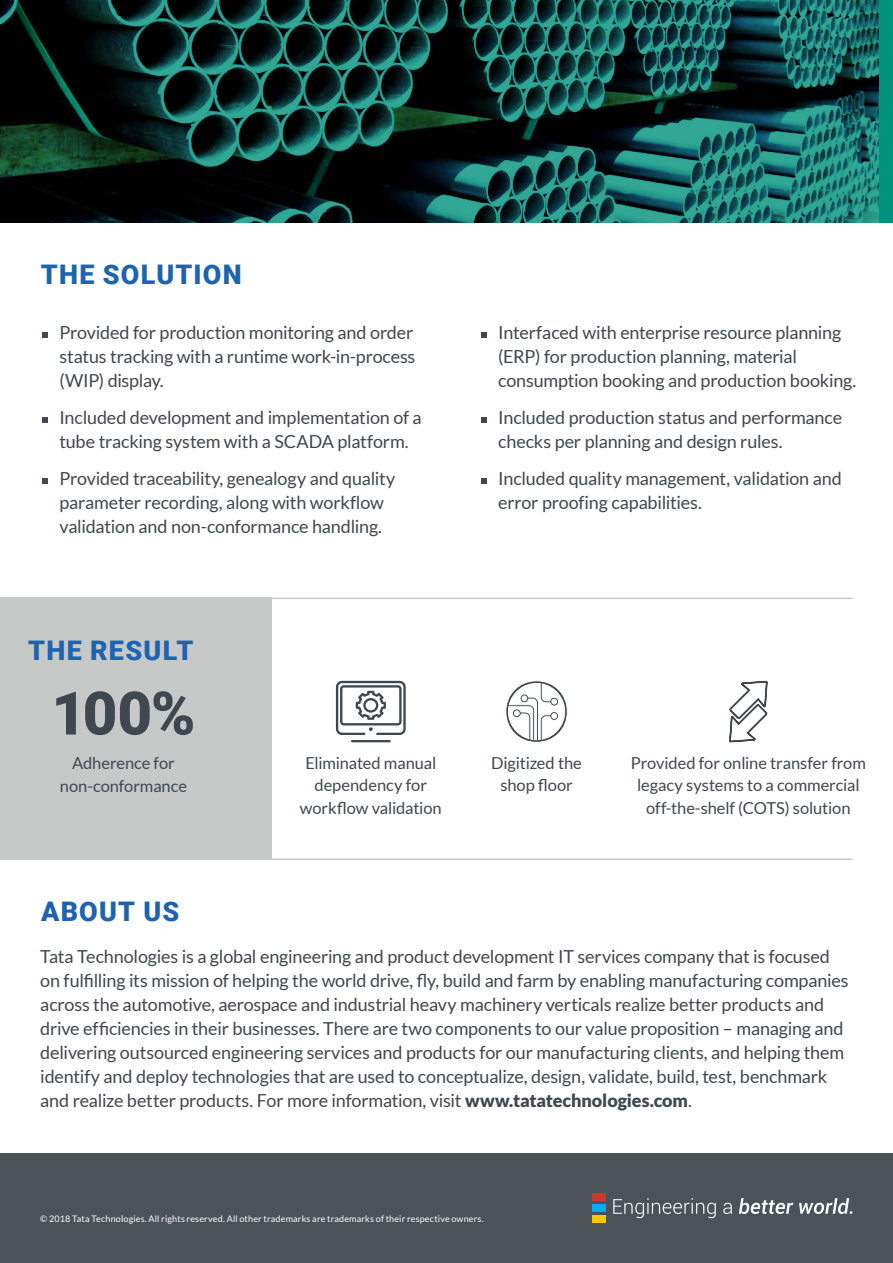
<style>
.page{position:relative;width:893px;height:1263px;background:#fff}
.page>*{position:absolute;margin:0;border:0;box-sizing:border-box;transform-origin:0 0}
.t1{font:900 60px "Roboto";color:#40474f}
.t2{font:900 27px "Roboto";letter-spacing:.045em;color:#1e63af}
.t3{font:18px/24px "Lato";letter-spacing:-.01em;color:#40474f}
.t4{font:16.5px/22.5px "Lato";letter-spacing:-.005em;color:#40474f;text-align:center}
.t5{font:9px "Lato";letter-spacing:.015em;color:#fff}
.s1{font-weight:900}
</style>
<div class="page">
<div style="left:0;top:598px;width:272px;height:262px;background:#c7c9c8"></div>
<div style="left:0;top:1153px;width:893px;height:110px;background:#4b5258"></div>
<div style="left:592px;top:1194px;width:13px;height:7px;background:#ce372f"></div>
<div style="left:592px;top:1204px;width:13px;height:8px;background:#00aeef"></div>
<div style="left:592px;top:1215px;width:13px;height:7px;background:#f9c606"></div>
<svg style="left:613px;top:1198px;width:239px;height:20px"></svg>
<svg style="left:0;top:0;width:879px;height:223px;background:#0e3a37"></svg>
<div style="left:879px;top:0;width:14px;height:223px;background:#00927c"></div>
<hr style="left:40px;top:858px;width:813px;height:2px;background:#c7c9c8">
<hr style="left:40px;top:598px;width:813px;height:1px;background:#c7c9c8">
<svg style="left:42px;top:332px;width:6px;height:6px"></svg>
<svg style="left:42px;top:417px;width:6px;height:6px"></svg>
<svg style="left:42px;top:478px;width:6px;height:5px"></svg>
<svg style="left:481px;top:332px;width:6px;height:6px"></svg>
<svg style="left:481px;top:417px;width:6px;height:6px"></svg>
<svg style="left:481px;top:478px;width:6px;height:5px"></svg>
<svg style="left:336px;top:681px;width:70px;height:61px"></svg>
<svg style="left:505px;top:680px;width:63px;height:63px"></svg>
<svg style="left:729px;top:680px;width:39px;height:63px"></svg>
<h2 class="t2" style="left:41px;top:255px;width:202px">THE SOLUTION</h2>
<p class="t3" style="left:59px;top:321px;width:358px;text-align:justify">Provided for production monitoring and order status tracking with a runtime work-in-process (WIP) display.</p>
<p class="t3" style="left:59px;top:406px;width:364px">Included development and implementation of a tube tracking system with a SCADA platform.</p>
<p class="t3" style="left:59px;top:466px;width:337px">Provided traceability, genealogy and quality parameter recording, along with workflow validation and non-conformance handling.</p>
<h2 class="t2" style="left:28px;top:632px;width:159px">THE RESULT</h2>
<h1 class="t1" style="left:51px;top:671px;width:146px">100%</h1>
<p class="t3" style="left:498px;top:321px;width:360px">Interfaced with enterprise resource planning (ERP) for production planning, material consumption booking and production booking.</p>
<p class="t3" style="left:498px;top:406px;width:345px">Included production status and performance checks per planning and design rules.</p>
<p class="t3" style="left:498px;top:466px;width:345px">Included quality management, validation and error proofing capabilities.</p>
<p class="t4" style="left:60px;top:752px;width:129px">Adherence for non-conformance</p>
<p class="t4" style="left:300px;top:752px;width:143px">Eliminated manual dependency for workflow validation</p>
<p class="t4" style="left:491px;top:752px;width:92px">Digitized the shop floor</p>
<p class="t4" style="left:631px;top:752px;width:237px">Provided for online transfer from legacy systems to a commercial off-the-shelf (COTS) solution</p>
<h2 class="t2" style="left:41px;top:892px;width:58px">ABOUT</h2>
<h2 class="t2" style="left:143px;top:892px;width:37px">US</h2>
<p class="t3" style="left:40px;top:944px;width:810px">Tata Technologies is a global engineering and product development IT services company that is focused on fulfilling its mission of helping the world drive, fly, build and farm by enabling manufacturing companies across the automotive, aerospace and industrial heavy machinery verticals realize better products and drive efficiencies in their businesses. There are two components to our value proposition – managing and delivering outsourced engineering services and products for our manufacturing clients, and helping them identify and deploy technologies that are used to conceptualize, design, validate, build, test, benchmark and realize better products. For more information, visit <span class="s1">www.tatatechnologies.com</span>.</p>
<p class="t5" style="left:40px;top:1213px;width:445px">© 2018 Tata Technologies. All rights reserved. All other trademarks are trademarks of their respective owners.</p>
</div>
